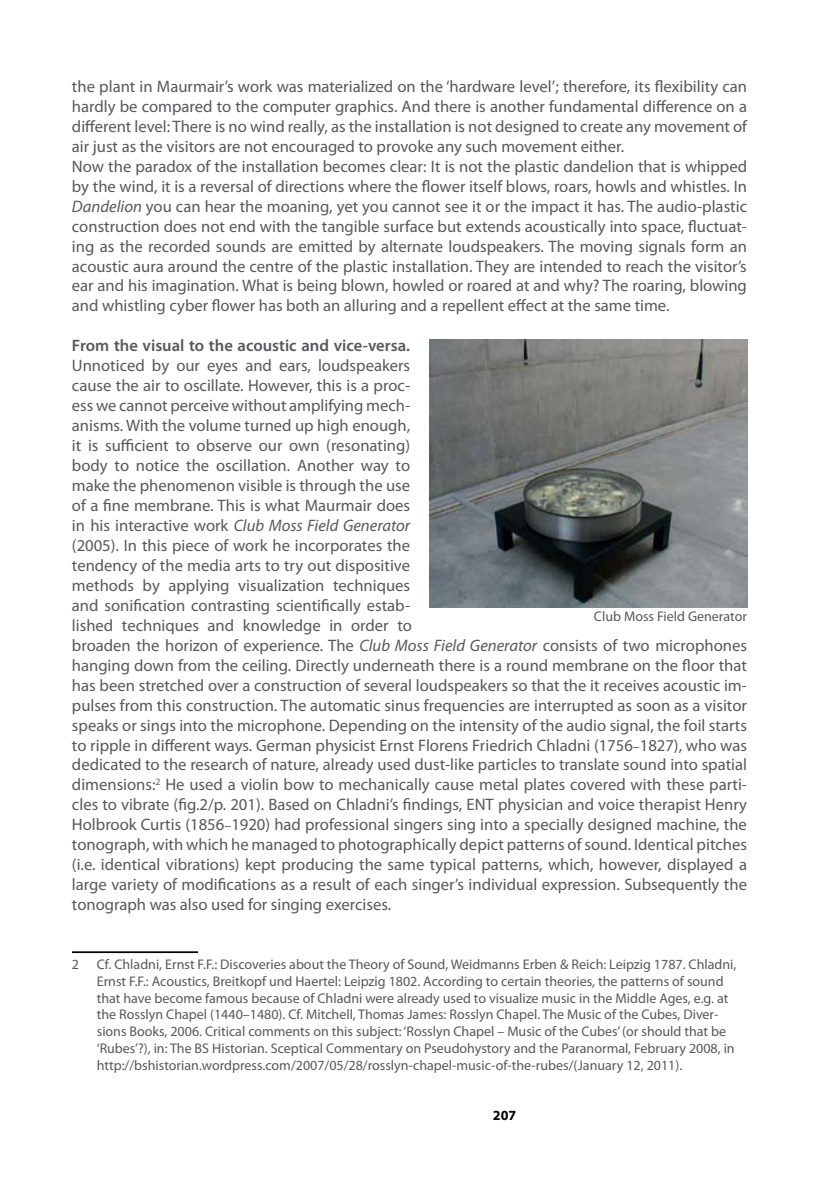
<style>
.page{position:relative;width:819px;height:1191px;background:#fff}
.page>*{position:absolute;margin:0;border:0;box-sizing:border-box;transform-origin:0 0}
.t1{font:16.62px/19.9px "Myriad Pro";color:#58585a}
.t2{font:14px/16.8px "Myriad Pro";color:#58585a}
.t3{font:700 14px "Myriad Pro";color:#000}
.s1{font-style:italic}
.s2{font-weight:600}
.s3{font-size:14px}
</style>
<div class="page">
<hr style="left:72px;top:951px;width:126px;height:2px;background:#000">
<img style="left:429px;top:339px;width:318px;height:268px">
<p class="t1" style="left:72px;top:77px;width:676px">the plant in Maurmair’s work was materialized on the ‘hardware level’; therefore, its flexibility can hardly be compared to the computer graphics. And there is another fundamental difference on a different level: There is no wind really, as the installation is not designed to create any movement of air just as the visitors are not encouraged to provoke any such movement either.<br>Now the paradox of the installation becomes clear: It is not the plastic dandelion that is whipped by the wind, it is a reversal of directions where the flower itself blows, roars, howls and whistles. In <span class="s1">Dandelion</span> you can hear the moaning, yet you cannot see it or the impact it has. The audio-plastic construction does not end with the tangible surface but extends acoustically into space, fluctuat&shy;ing as the recorded sounds are emitted by alternate loudspeakers. The moving signals form an acoustic aura around the centre of the plastic installation. They are intended to reach the visitor’s ear and his imagination. What is being blown, howled or roared at and why? The roaring, blowing and whistling cyber flower has both an alluring and a repellent effect at the same time.</p>
<p class="t1" style="left:72px;top:336px;width:676px"><span class="s2">From the visual to the acoustic and vice-versa.<br></span>Unnoticed by our eyes and ears, loudspeakers<br>cause the air to oscillate. However, this is a proc-<br>ess we cannot perceive without amplifying mech-<br>anisms. With the volume turned up high enough,<br>it is sufficient to observe our own (resonating)<br>body to notice the oscillation. Another way to<br>make the phenomenon visible is through the use<br>of a fine membrane. This is what Maurmair does<br>in his interactive work <span class="s1">Club Moss Field Generator<br></span>(2005). In this piece of work he incorporates the<br>tendency of the media arts to try out dispositive<br>methods by applying visualization techniques<br>and sonification contrasting scientifically estab-<br>lished techniques and knowledge in order to<br>broaden the horizon of experience. The <span class="s1">Club Moss Field Generator</span> consists of two microphones hanging down from the ceiling. Directly underneath there is a round membrane on the floor that has been stretched over a construction of several loudspeakers so that the it receives acoustic im&shy;pulses from this construction. The automatic sinus frequencies are interrupted as soon as a visitor speaks or sings into the microphone. Depending on the intensity of the audio signal, the foil starts to ripple in different ways. German physicist Ernst Florens Friedrich Chladni (1756<span class="s3">–</span>1827), who was dedicated to the research of nature, already used dust-like particles to translate sound into spatial dimensions:<sup>2</sup> He used a violin bow to mechanically cause metal plates covered with these parti&shy;cles to vibrate (fig.2/p. 201). Based on Chladni’s findings, ENT physician and voice therapist Henry Holbrook Curtis (1856<span class="s3">–</span>1920) had professional singers sing into a specially designed machine, the tonograph, with which he managed to photographically depict patterns of sound. Identical pitches (i.e. identical vibrations) kept producing the same typical patterns, which, however, displayed a large variety of modifications as a result of each singer’s individual expression. Subsequently the tonograph was also used for singing exercises.</p>
<p class="t2" style="left:594px;top:608px;width:154px">Club Moss Field Generator</p>
<p class="t2" style="left:72px;top:956px;width:9px">2</p>
<p class="t2" style="left:97px;top:956px;width:641px">Cf. Chladni, Ernst F.F.: Discoveries about the Theory of Sound, Weidmanns Erben &amp; Reich: Leipzig 1787. Chladni, Ernst F.F.: Acoustics, Breitkopf und Haertel: Leipzig 1802. According to certain theories, the patterns of sound that have become famous because of Chladni were already used to visualize music in the Middle Ages, e.g. at the Rosslyn Chapel (1440–1480). Cf. Mitchell, Thomas James: Rosslyn Chapel. The Music of the Cubes, Diver&shy;sions Books, 2006. Critical comments on this subject: ‘Rosslyn Chapel – Music of the Cubes’ (or should that be ‘Rubes’?), in: The BS Historian. Sceptical Commentary on Pseudohystory and the Paranormal, February 2008, in http://bshistorian.wordpress.com/2007/05/28/rosslyn-chapel-music-of-the-rubes/(January 12, 2011).</p>
<p class="t3" style="left:493px;top:1107px;width:25px">207</p>
</div>
